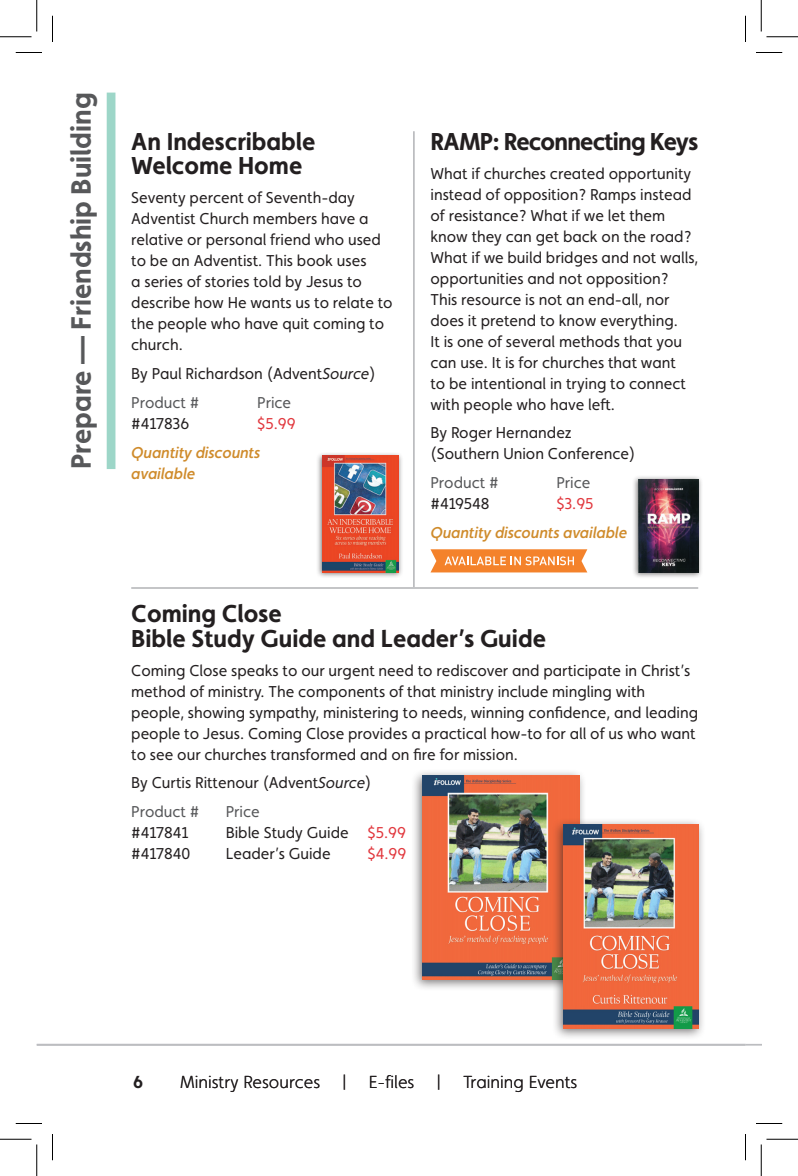
<style>
.page{position:relative;width:798px;height:1176px;background:#fff}
.page>*{position:absolute;margin:0;border:0;box-sizing:border-box;transform-origin:0 0}
.IFC_Headline_-_Pastor{font:700 28px "Faricy New";color:#57585a}
.Product_Title{font:700 24.5px/24.5px "Faricy New";color:#231f20}
.Product_Title-2{font:700 24.5px "Faricy New";letter-spacing:-.03em;color:#231f20}
._2up_Header{font:300 17.5px "Faricy New";color:#231f20}
.t1{font:700 17.5px "Faricy New";color:#231f20}
.Product_Description{font:15.75px/21px "Faricy New";color:#231f20}
.Product_Description-2{font:italic 500 15.75px/21px "Faricy New";color:#cf8b2b}
.Product_Description-3{font:15.75px "Faricy New";color:#57585a}
.Product_Description-4{font:15.75px "Faricy New";color:#e1373d}
.s1{font-style:italic}
.s2{color:#e1373d}
</style>
<div class="page">
<svg style="left:746px;top:1044px;width:15px;height:2px"></svg>
<hr style="left:37px;top:1044px;width:709px;height:2px;background:#bcbdc0">
<hr style="left:131px;top:587px;width:567px;height:2px;background:#bcbdc0">
<div style="left:632px;top:475px;width:71px;height:104px;background:#231f20;opacity:.6"></div>
<img style="left:639px;top:479px;width:60px;height:93px">
<svg style="left:431px;top:549px;width:156px;height:23px;background:#f5964d"></svg>
<div style="left:411px;top:768px;width:176px;height:224px;background:#231f20;opacity:.6"></div>
<img style="left:423px;top:776px;width:156px;height:204px">
<div style="left:552px;top:817px;width:154px;height:224px;background:#231f20;opacity:.6"></div>
<img style="left:564px;top:825px;width:134px;height:204px">
<div style="left:316px;top:451px;width:87px;height:128px;background:#231f20;opacity:.6"></div>
<img style="left:323px;top:456px;width:76px;height:116px">
<hr style="left:413px;top:131px;width:2px;height:456px;background:#bcbdc0">
<div style="left:107px;top:93px;width:8px;height:376px;background:#9dd6c8"></div>
<svg style="left:16px;top:52px;width:26px;height:1px"></svg>
<svg style="left:756px;top:52px;width:26px;height:1px"></svg>
<svg style="left:16px;top:1123px;width:26px;height:1px"></svg>
<svg style="left:756px;top:1123px;width:26px;height:1px"></svg>
<svg style="left:52px;top:16px;width:1px;height:26px"></svg>
<svg style="left:52px;top:1134px;width:1px;height:26px"></svg>
<svg style="left:745px;top:16px;width:1px;height:26px"></svg>
<svg style="left:745px;top:1134px;width:1px;height:26px"></svg>
<hr style="left:0;top:36px;width:32px;height:1px;background:#000">
<hr style="left:766px;top:36px;width:32px;height:1px;background:#000">
<hr style="left:0;top:1139px;width:32px;height:1px;background:#000">
<hr style="left:766px;top:1139px;width:32px;height:1px;background:#000">
<hr style="left:36px;top:0;width:1px;height:32px;background:#000">
<hr style="left:36px;top:1144px;width:1px;height:32px;background:#000">
<hr style="left:761px;top:0;width:1px;height:32px;background:#000">
<hr style="left:761px;top:1144px;width:1px;height:32px;background:#000">
<p class="IFC_Headline_-_Pastor" style="left:64px;top:469px;width:378px;rotate:-90deg">Prepare — Friendship Building</p>
<p class="Product_Title" style="left:131px;top:129px;width:186px">An Indescribable<br>Welcome Home</p>
<p class="Product_Description" style="left:131px;top:187px;width:263px">Seventy percent of Seventh-day<br>Adventist Church members have a relative or personal friend who used to be an Adventist. This book uses<br>a series of stories told by Jesus to describe how He wants us to relate to the people who have quit coming to church.</p>
<p class="Product_Description" style="left:131px;top:363px;width:246px">By Paul Richardson (Advent<span class="s1">Source</span>)</p>
<p class="Product_Description-3" style="left:131px;top:393px;width:70px">Product #</p>
<p class="Product_Description-3" style="left:257px;top:393px;width:36px">Price</p>
<p class="Product_Description" style="left:131px;top:413px;width:60px">#417836</p>
<p class="Product_Description-4" style="left:257px;top:414px;width:40px">$5.99</p>
<p class="Product_Description-2" style="left:131px;top:442px;width:130px">Quantity discounts available</p>
<p class="Product_Title-2" style="left:430px;top:126px;width:269px">RAMP: Reconnecting Keys</p>
<p class="Product_Description" style="left:430px;top:162px;width:269px">What if churches created opportunity instead of opposition? Ramps instead of resistance? What if we let them know they can get back on the road?<br>What if we build bridges and not walls, opportunities and not opposition?<br>This resource is not an end-all, nor does it pretend to know everything.<br>It is one of several methods that you can use. It is for churches that want<br>to be intentional in trying to connect with people who have left.</p>
<p class="Product_Description" style="left:430px;top:422px;width:206px">By Roger Hernandez (Southern Union Conference)</p>
<p class="Product_Description-3" style="left:430px;top:474px;width:70px">Product #</p>
<p class="Product_Description-3" style="left:556px;top:474px;width:36px">Price</p>
<p class="Product_Description" style="left:430px;top:493px;width:61px">#419548</p>
<p class="Product_Description-4" style="left:556px;top:495px;width:39px">$3.95</p>
<p class="Product_Description-2" style="left:430px;top:522px;width:198px">Quantity discounts available</p>
<p class="Product_Title" style="left:131px;top:601px;width:416px">Coming Close<br>Bible Study Guide and Leader’s Guide</p>
<p class="Product_Description" style="left:131px;top:659px;width:568px">Coming Close speaks to our urgent need to rediscover and participate in Christ’s method of ministry. The components of that ministry include mingling with people, showing sympathy, ministering to needs, winning confidence, and leading people to Jesus. Coming Close provides a practical how-to for all of us who want to see our churches transformed and on fire for mission.</p>
<p class="Product_Description" style="left:131px;top:772px;width:242px">By Curtis Rittenour (Advent<span class="s1">Source</span>)</p>
<p class="Product_Description-3" style="left:131px;top:803px;width:70px">Product #</p>
<p class="Product_Description-3" style="left:226px;top:803px;width:36px">Price</p>
<p class="Product_Description" style="left:131px;top:822px;width:59px">#417841</p>
<p class="Product_Description" style="left:226px;top:822px;width:182px">Bible Study Guide <span class="s2">$5.99</span></p>
<p class="Product_Description" style="left:131px;top:843px;width:61px">#417840</p>
<p class="Product_Description" style="left:226px;top:843px;width:106px">Leader’s Guide</p>
<p class="Product_Description-4" style="left:368px;top:845px;width:40px">$4.99</p>
<p class="t1" style="left:133px;top:1072px;width:12px">6</p>
<p class="_2up_Header" style="left:180px;top:1072px;width:141px">Ministry Resources</p>
<p class="_2up_Header" style="left:343px;top:1072px;width:6px">|</p>
<p class="_2up_Header" style="left:369px;top:1072px;width:47px">E-files</p>
<p class="_2up_Header" style="left:437px;top:1072px;width:6px">|</p>
<p class="_2up_Header" style="left:463px;top:1072px;width:116px">Training Events</p>
</div>
